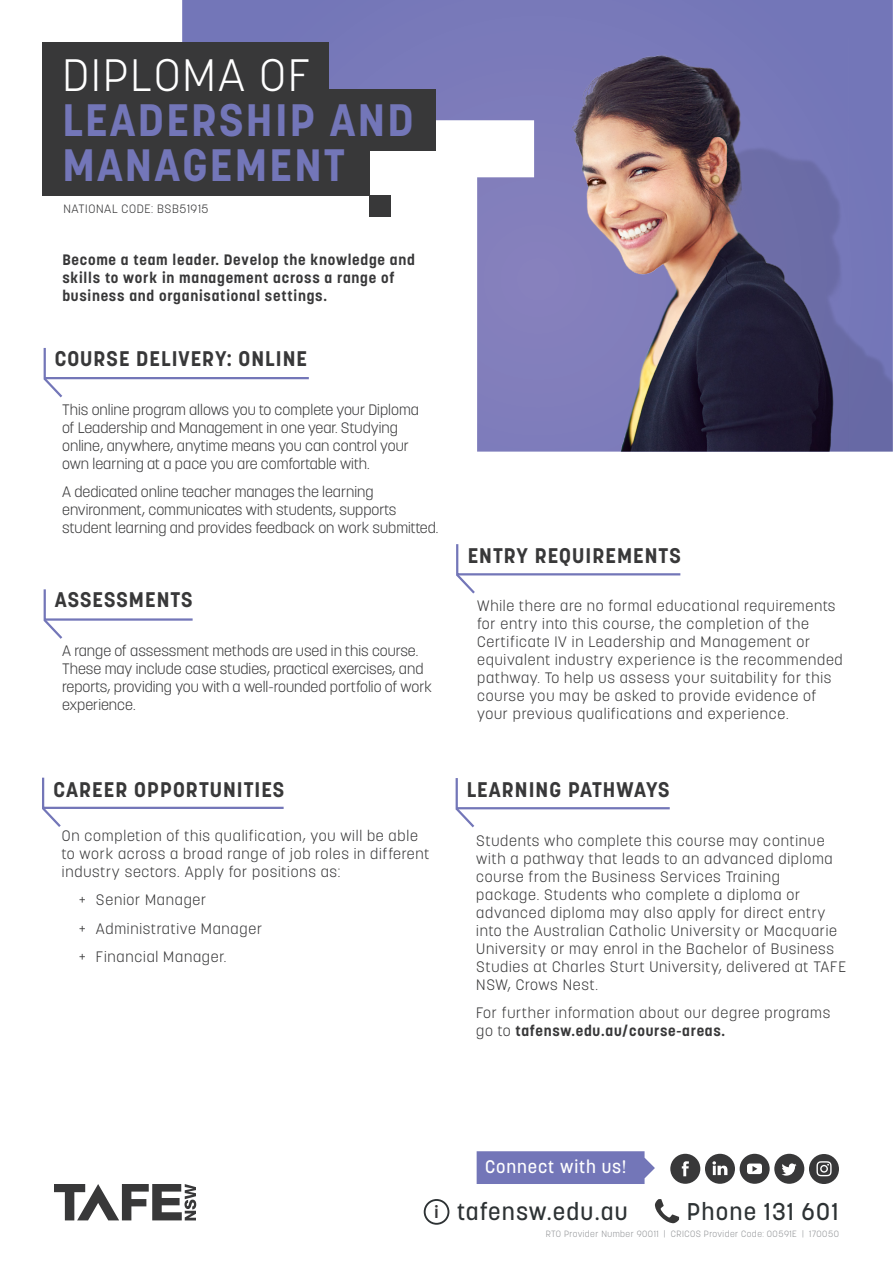
<style>
.page{position:relative;width:893px;height:1263px;background:#fff}
.page>*{position:absolute;margin:0;border:0;box-sizing:border-box;transform-origin:0 0}
.t1{font:700 45px/45px "Korolev";letter-spacing:.05em;color:#7376b8}
.t2{font:500 24px "Korolev";letter-spacing:.05em;color:#2d3234}
.t3{font:700 21px "Korolev";letter-spacing:.05em;color:#383839}
.t4{font:500 18px "Korolev";letter-spacing:.05em;color:#fff}
.t5{font:700 16.5px "Korolev";color:#383839}
.t6{font:300 15px/18px "Korolev";letter-spacing:.05em;color:#383839}
.t7{font:300 15px/18px "Korolev";color:#383839}
.t8{font:700 15px/18px "Korolev";letter-spacing:.05em;color:#383839}
.t9{font:300 12px "Korolev";letter-spacing:.05em;color:#383839}
.t10{font:300 9px "Korolev";letter-spacing:.05em;color:#939598}
.s1{font-weight:300;color:#fff}
.s2{font-weight:700}
</style>
<div class="page">
<svg style="left:54px;top:1184px;width:142px;height:36px"></svg>
<div style="left:424px;top:1199px;width:25px;height:26px;border:2px solid #2d3234;border-radius:50%"></div>
<svg style="left:655px;top:1199px;width:24px;height:24px"></svg>
<svg style="left:477px;top:1151px;width:178px;height:33px;background:#797cbb"></svg>
<div style="left:670px;top:1154px;width:30px;height:30px;background:#383839;border-radius:50%"></div>
<div style="left:705px;top:1154px;width:30px;height:30px;background:#383839;border-radius:50%"></div>
<div style="left:740px;top:1154px;width:30px;height:30px;background:#383839;border-radius:50%"></div>
<div style="left:774px;top:1154px;width:30px;height:30px;background:#383839;border-radius:50%"></div>
<div style="left:809px;top:1154px;width:30px;height:30px;background:#383839;border-radius:50%"></div>
<svg style="left:782px;top:1163px;width:14px;height:13px"></svg>
<svg style="left:682px;top:1161px;width:7px;height:15px"></svg>
<svg style="left:747px;top:1163px;width:15px;height:11px"></svg>
<svg style="left:712px;top:1161px;width:15px;height:14px"></svg>
<svg style="left:816px;top:1161px;width:16px;height:15px"></svg>
<svg style="left:182px;top:0;width:711px;height:452px"></svg>
<img style="left:534px;top:38px;width:359px;height:414px">
<div style="left:42px;top:42px;width:287px;height:61px;background:#383839"></div>
<div style="left:42px;top:90px;width:394px;height:61px;background:#383839"></div>
<div style="left:42px;top:135px;width:328px;height:61px;background:#383839"></div>
<svg style="left:43px;top:346px;width:268px;height:54px"></svg>
<svg style="left:43px;top:589px;width:150px;height:50px"></svg>
<div style="left:370px;top:196px;width:21px;height:21px;background:#383839"></div>
<svg style="left:42px;top:777px;width:242px;height:50px"></svg>
<svg style="left:455px;top:778px;width:215px;height:50px"></svg>
<svg style="left:456px;top:544px;width:225px;height:50px"></svg>
<p class="t1" style="left:62px;top:53px;width:353px"><span class="s1">DIPLOMA OF<br></span>LEADERSHIP AND<br>MANAGEMENT</p>
<p class="t9" style="left:63px;top:202px;width:147px">NATIONAL CODE: BSB51915</p>
<p class="t8" style="left:62px;top:251px;width:354px">Become a team leader. Develop the knowledge and skills to work in management across a range of business and organisational settings.</p>
<p class="t3" style="left:55px;top:345px;width:254px">COURSE DELIVERY: ONLINE</p>
<p class="t7" style="left:62px;top:400px;width:358px">This online program allows you to complete your Diploma of Leadership and Management in one year. Studying online, anywhere, anytime means you can control your own learning at a pace you are comfortable with.</p>
<p class="t7" style="left:62px;top:482px;width:378px">A dedicated online teacher manages the learning environment, communicates with students, supports student learning and provides feedback on work submitted.</p>
<p class="t3" style="left:55px;top:587px;width:139px">ASSESSMENTS</p>
<p class="t7" style="left:62px;top:642px;width:371px">A range of assessment methods are used in this course.<br>These may include case studies, practical exercises, and reports, providing you with a well-rounded portfolio of work experience.</p>
<p class="t3" style="left:54px;top:776px;width:232px">CAREER OPPORTUNITIES</p>
<p class="t6" style="left:62px;top:827px;width:369px">On completion of this qualification, you will be able to work across a broad range of job roles in different industry sectors. Apply for positions as:</p>
<p class="t6" style="left:79px;top:891px;width:129px">+ Senior Manager</p>
<p class="t6" style="left:79px;top:919px;width:185px">+ Administrative Manager</p>
<p class="t6" style="left:79px;top:947px;width:149px">+ Financial Manager.</p>
<p class="t3" style="left:468px;top:543px;width:215px">ENTRY REQUIREMENTS</p>
<p class="t6" style="left:477px;top:596px;width:367px">While there are no formal educational requirements for entry into this course, the completion of the Certificate IV in Leadership and Management or equivalent industry experience is the recommended pathway. To help us assess your suitability for this course you may be asked to provide evidence of your previous qualifications and experience.</p>
<p class="t3" style="left:467px;top:776px;width:204px">LEARNING PATHWAYS</p>
<p class="t6" style="left:476px;top:831px;width:371px">Students who complete this course may continue with a pathway that leads to an advanced diploma course from the Business Services Training package. Students who complete a diploma or advanced diploma may also apply for direct entry into the Australian Catholic University or Macquarie University or may enrol in the Bachelor of Business Studies at Charles Sturt University, delivered at TAFE NSW, Crows Nest.</p>
<p class="t6" style="left:476px;top:1004px;width:355px">For further information about our degree programs go to <span class="s2">tafensw.edu.au/course-areas.</span></p>
<p class="t4" style="left:485px;top:1155px;width:143px">Connect with us!</p>
<p class="t5" style="left:435px;top:1202px;width:6px">i</p>
<p class="t2" style="left:457px;top:1196px;width:172px">tafensw.edu.au</p>
<p class="t2" style="left:687px;top:1196px;width:153px">Phone 131 601</p>
<p class="t10" style="left:546px;top:1228px;width:295px">RTO Provider Number 90011 | CRICOS Provider Code: 00591E | 170050</p>
</div>
